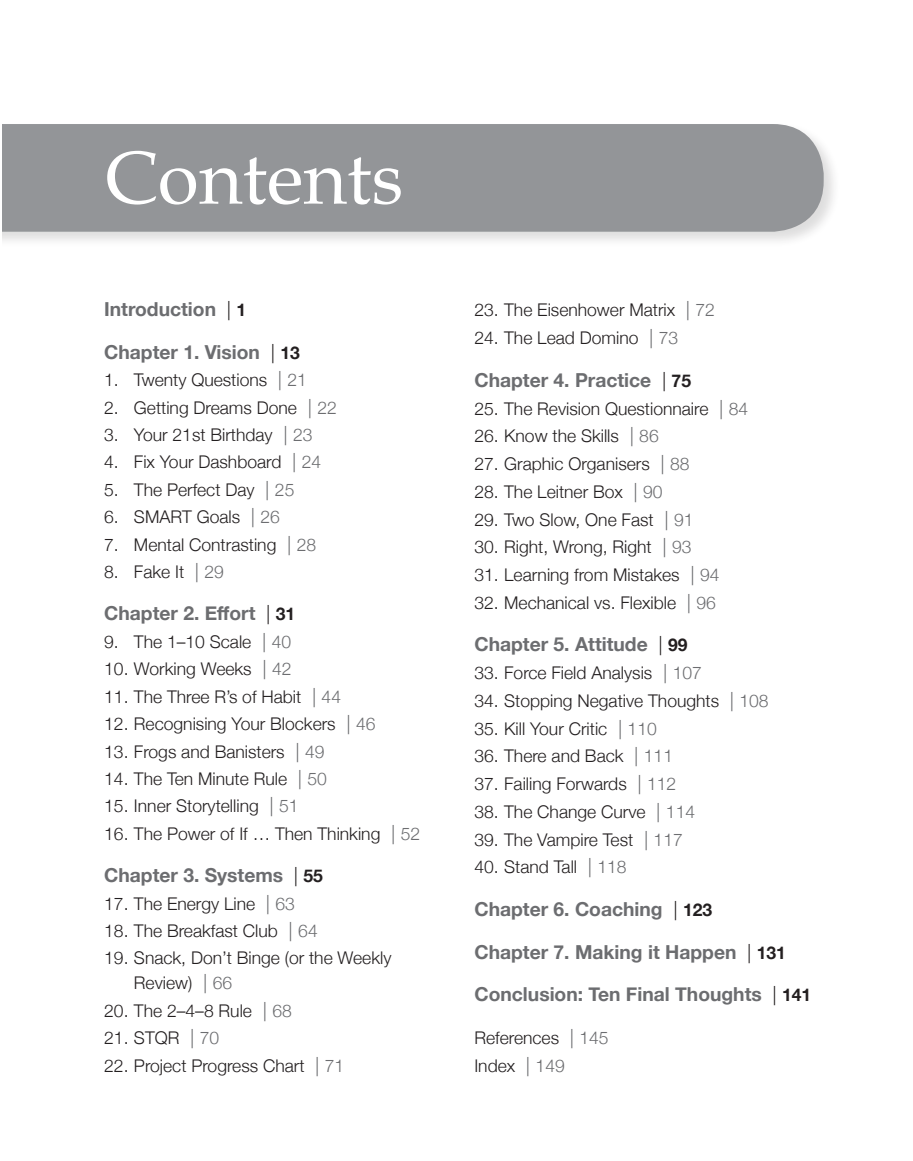
<style>
.page{position:relative;width:913px;height:1161px;background:#fff}
.page>*{position:absolute;margin:0;border:0;box-sizing:border-box;transform-origin:0 0}
.t1{font:75.25px "Book Antiqua";color:#fff}
.t2{font:700 19.25px/42.4px "Helvetica Neue";color:#6c6d70}
.t3{font:300 17.5px/24.8px "Helvetica Neue";color:#231f20}
.s1{font-weight:300;color:#231f20}
.s2{font-size:17.5px;color:#231f20}
.s3{font-size:19.25px;color:#6c6d70}
.s4{color:#6c6d70}
</style>
<div class="page">
<div style="left:0;top:122px;width:840px;height:126px;background:#231f20;opacity:.15"></div>
<div style="left:1px;top:124px;width:822px;height:108px;background:#939598"></div>
<hr style="left:0;top:104px;width:1px;height:204px;background:#fff">
<h1 class="t1" style="left:104px;top:131px;width:301px">Contents</h1>
<p class="t2" style="left:104px;top:289px;width:197px">Introduction <span class="s1">|</span> <span class="s2">1<br></span>Chapter 1. Vision <span class="s1">|</span> <span class="s2">13</span></p>
<p class="t3" style="left:104px;top:366px;width:204px">1. Twenty Questions <span class="s3">|</span> <span class="s4">21</span></p>
<p class="t3" style="left:104px;top:394px;width:234px">2. Getting Dreams Done <span class="s3">|</span> <span class="s4">22</span></p>
<p class="t3" style="left:104px;top:421px;width:210px">3. Your 21st Birthday <span class="s3">|</span> <span class="s4">23</span></p>
<p class="t3" style="left:104px;top:448px;width:219px">4. Fix Your Dashboard <span class="s3">|</span> <span class="s4">24</span></p>
<p class="t3" style="left:104px;top:476px;width:192px">5. The Perfect Day <span class="s3">|</span> <span class="s4">25</span></p>
<p class="t3" style="left:104px;top:503px;width:177px">6. SMART Goals <span class="s3">|</span> <span class="s4">26</span></p>
<p class="t3" style="left:104px;top:531px;width:213px">7. Mental Contrasting <span class="s3">|</span> <span class="s4">28</span></p>
<p class="t3" style="left:104px;top:558px;width:121px">8. Fake It <span class="s3">|</span> <span class="s4">29</span></p>
<p class="t2" style="left:104px;top:593px;width:193px">Chapter 2. Effort <span class="s1">|</span> <span class="s2">31</span></p>
<p class="t3" style="left:104px;top:628px;width:188px">9. The 1–10 Scale <span class="s3">|</span> <span class="s4">40</span></p>
<p class="t3" style="left:104px;top:655px;width:189px">10. Working Weeks <span class="s3">|</span> <span class="s4">42</span></p>
<p class="t3" style="left:104px;top:683px;width:238px">11. The Three R’s of Habit <span class="s3">|</span> <span class="s4">44</span></p>
<p class="t3" style="left:104px;top:710px;width:273px">12. Recognising Your Blockers <span class="s3">|</span> <span class="s4">46</span></p>
<p class="t3" style="left:104px;top:738px;width:222px">13. Frogs and Banisters <span class="s3">|</span> <span class="s4">49</span></p>
<p class="t3" style="left:104px;top:765px;width:224px">14. The Ten Minute Rule <span class="s3">|</span> <span class="s4">50</span></p>
<p class="t3" style="left:104px;top:792px;width:196px">15. Inner Storytelling <span class="s3">|</span> <span class="s4">51</span></p>
<p class="t3" style="left:104px;top:820px;width:317px">16. The Power of If … Then Thinking <span class="s3">|</span> <span class="s4">52</span></p>
<p class="t2" style="left:104px;top:855px;width:220px">Chapter 3. Systems <span class="s1">|</span> <span class="s2">55</span></p>
<p class="t3" style="left:104px;top:890px;width:192px">17. The Energy Line <span class="s3">|</span> <span class="s4">63</span></p>
<p class="t3" style="left:104px;top:917px;width:215px">18. The Breakfast Club <span class="s3">|</span> <span class="s4">64</span></p>
<p class="t3" style="left:134px;top:944px;width:259px;text-indent:-30px">19. Snack, Don’t Binge (or the Weekly<br>Review) <span class="s3">|</span> <span class="s4">66</span></p>
<p class="t3" style="left:104px;top:997px;width:189px">20. The 2–4–8 Rule <span class="s3">|</span> <span class="s4">68</span></p>
<p class="t3" style="left:104px;top:1024px;width:116px">21. STQR <span class="s3">|</span> <span class="s4">70</span></p>
<p class="t3" style="left:104px;top:1052px;width:242px">22. Project Progress Chart <span class="s3">|</span> <span class="s4">71</span></p>
<p class="t3" style="left:474px;top:296px;width:242px">23. The Eisenhower Matrix <span class="s3">|</span> <span class="s4">72</span></p>
<p class="t3" style="left:474px;top:324px;width:205px">24. The Lead Domino <span class="s3">|</span> <span class="s4">73</span></p>
<p class="t2" style="left:474px;top:359px;width:218px">Chapter 4. Practice <span class="s1">|</span> <span class="s2">75</span></p>
<p class="t3" style="left:474px;top:395px;width:275px">25. The Revision Questionnaire <span class="s3">|</span> <span class="s4">84</span></p>
<p class="t3" style="left:474px;top:422px;width:186px">26. Know the Skills <span class="s3">|</span> <span class="s4">86</span></p>
<p class="t3" style="left:474px;top:450px;width:217px">27. Graphic Organisers <span class="s3">|</span> <span class="s4">88</span></p>
<p class="t3" style="left:474px;top:478px;width:190px">28. The Leitner Box <span class="s3">|</span> <span class="s4">90</span></p>
<p class="t3" style="left:474px;top:506px;width:221px">29. Two Slow, One Fast <span class="s3">|</span> <span class="s4">91</span></p>
<p class="t3" style="left:474px;top:533px;width:219px">30. Right, Wrong, Right <span class="s3">|</span> <span class="s4">93</span></p>
<p class="t3" style="left:474px;top:561px;width:246px">31. Learning from Mistakes <span class="s3">|</span> <span class="s4">94</span></p>
<p class="t3" style="left:474px;top:589px;width:243px">32. Mechanical vs. Flexible <span class="s3">|</span> <span class="s4">96</span></p>
<p class="t2" style="left:474px;top:624px;width:215px">Chapter 5. Attitude <span class="s1">|</span> <span class="s2">99</span></p>
<p class="t3" style="left:474px;top:659px;width:229px">33. Force Field Analysis <span class="s3">|</span> <span class="s4">107</span></p>
<p class="t3" style="left:474px;top:687px;width:296px">34. Stopping Negative Thoughts <span class="s3">|</span> <span class="s4">108</span></p>
<p class="t3" style="left:474px;top:715px;width:184px">35. Kill Your Critic <span class="s3">|</span> <span class="s4">110</span></p>
<p class="t3" style="left:474px;top:742px;width:200px">36. There and Back <span class="s3">|</span> <span class="s4">111</span></p>
<p class="t3" style="left:474px;top:770px;width:203px">37. Failing Forwards <span class="s3">|</span> <span class="s4">112</span></p>
<p class="t3" style="left:474px;top:798px;width:222px">38. The Change Curve <span class="s3">|</span> <span class="s4">114</span></p>
<p class="t3" style="left:474px;top:826px;width:210px">39. The Vampire Test <span class="s3">|</span> <span class="s4">117</span></p>
<p class="t3" style="left:474px;top:853px;width:154px">40. Stand Tall <span class="s3">|</span> <span class="s4">118</span></p>
<p class="t2" style="left:474px;top:888px;width:239px">Chapter 6. Coaching <span class="s1">|</span> <span class="s2">123</span></p>
<p class="t2" style="left:474px;top:931px;width:313px">Chapter 7. Making it Happen <span class="s1">|</span> <span class="s2">131</span></p>
<p class="t2" style="left:474px;top:974px;width:338px">Conclusion: Ten Final Thoughts <span class="s1">|</span> <span class="s2">141</span></p>
<p class="t3" style="left:474px;top:1022px;width:136px;line-height:27.7px">References <span class="s3">|</span> <span class="s4">145<br></span>Index <span class="s3">|</span> <span class="s4">149</span></p>
</div>
